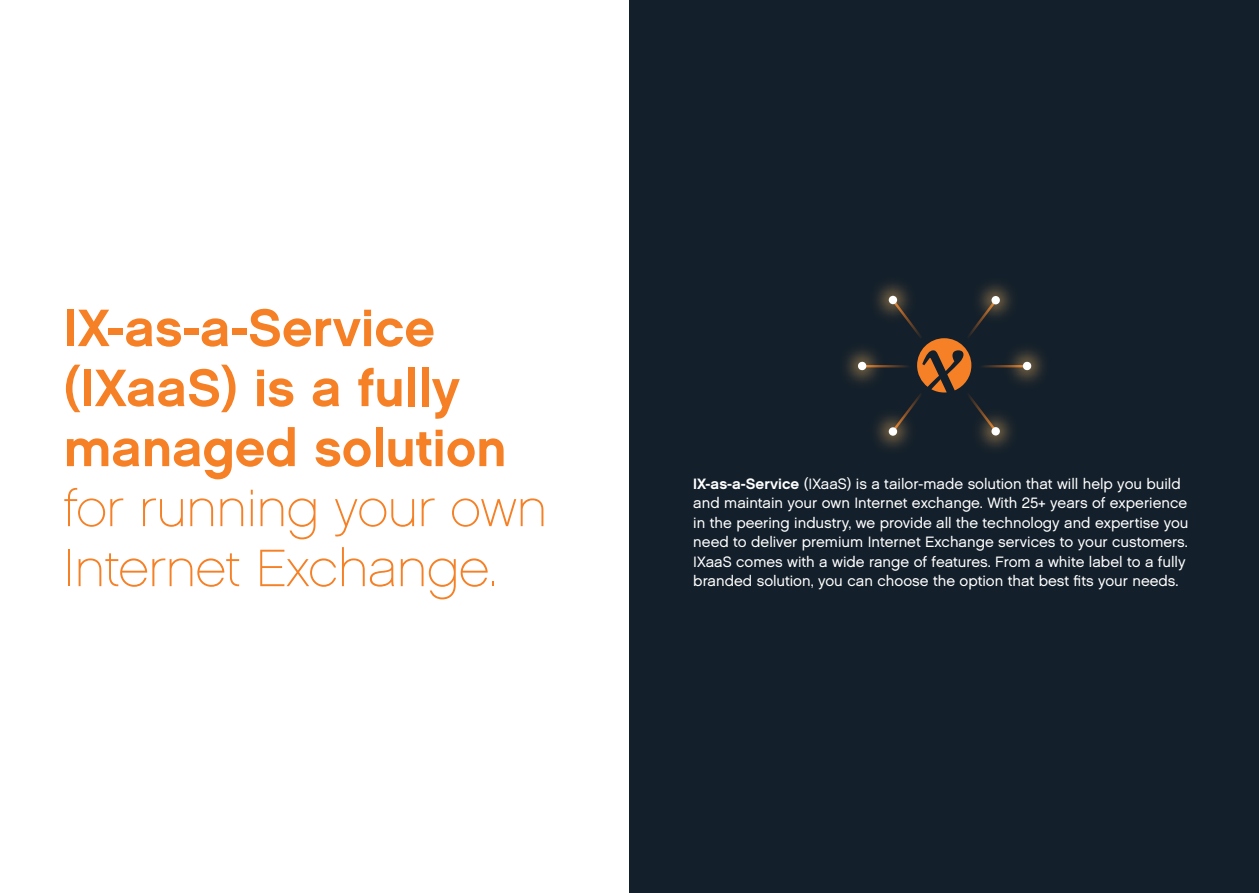
<style>
.page{position:relative;width:1259px;height:893px;background:#fff}
.page>*{position:absolute;margin:0;border:0;box-sizing:border-box;transform-origin:0 0}
.t1{font:52.5px/60px "Chalet New York Nineteen Sixty";color:#f58025}
.t2{font:52.5px/60px "Chalet Paris Nineteen Sixty";color:#f58025}
.t3{font:15px/19.5px "Chalet London Nineteen Sixty";color:#fff}
.s1{font-family:"Chalet New York Nineteen Sixty"}
</style>
<div class="page">
<div style="left:629px;top:0;width:630px;height:893px;background:#131f2a"></div>
<img style="left:979px;top:283px;width:33px;height:34px">
<img style="left:1001px;top:349px;width:43px;height:34px">
<svg style="left:1022px;top:361px;width:10px;height:10px"></svg>
<img style="left:845px;top:349px;width:42px;height:34px">
<svg style="left:857px;top:361px;width:10px;height:10px"></svg>
<img style="left:875px;top:283px;width:34px;height:33px">
<svg style="left:887px;top:294px;width:114px;height:101px"></svg>
<img style="left:968px;top:395px;width:44px;height:54px">
<div style="left:991px;top:427px;width:9px;height:9px;background:#fff;border-radius:50%"></div>
<img style="left:875px;top:395px;width:46px;height:54px">
<svg style="left:888px;top:427px;width:9px;height:9px"></svg>
<h1 class="t1" style="left:64px;top:298px;width:444px">IX-as-a-Service (IXaaS) is a fully managed solution</h1>
<h1 class="t2" style="left:64px;top:479px;width:485px">for running your own<br>Internet Exchange.</h1>
<p class="t3" style="left:693px;top:474px;width:496px"><span class="s1">IX-as-a-Service</span> (IXaaS) is a tailor-made solution that will help you build and maintain your own Internet exchange. With 25+ years of experience in the peering industry, we provide all the technology and expertise you need to deliver premium Internet Exchange services to your customers.<br>IXaaS comes with a wide range of features. From a white label to a fully branded solution, you can choose the option that best fits your needs.</p>
</div>
